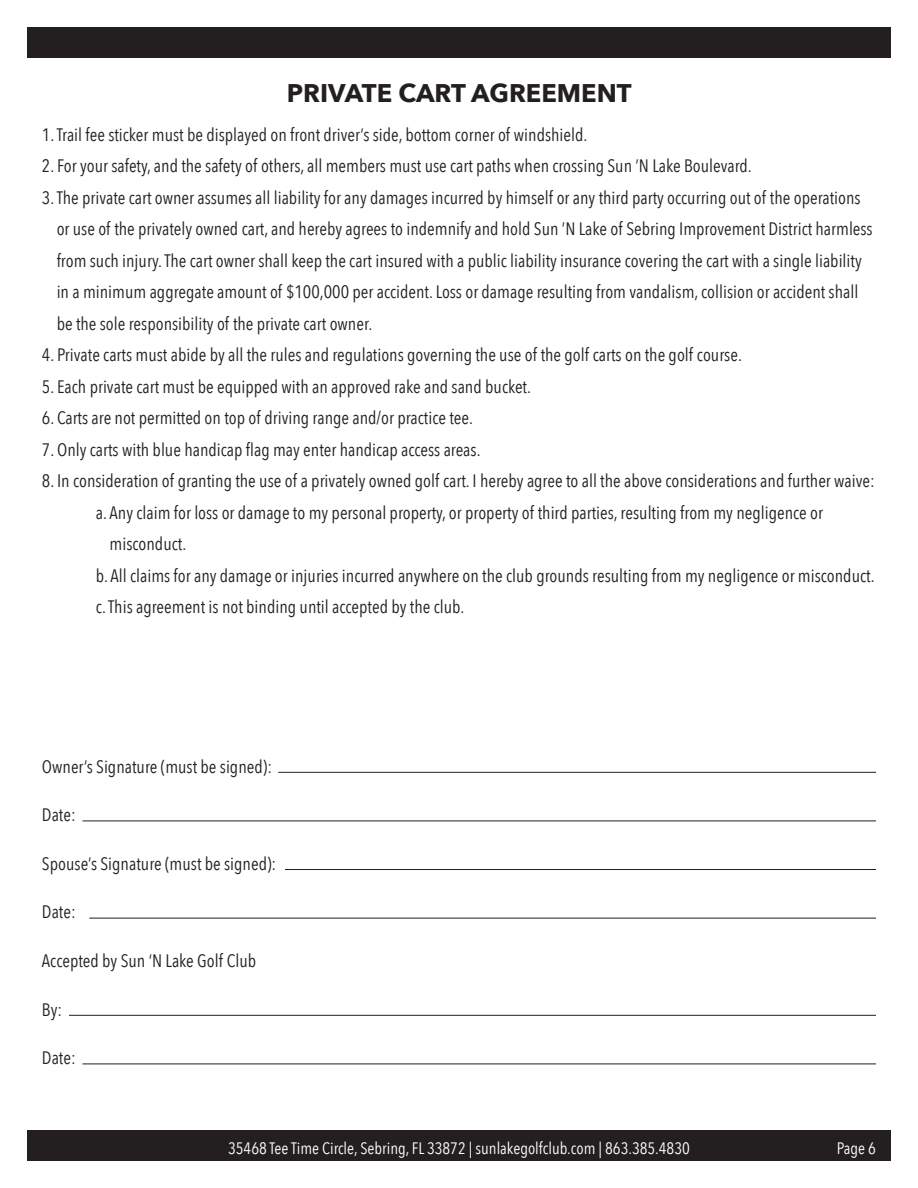
<style>
.page{position:relative;width:918px;height:1188px;background:#fff}
.page>*{position:absolute;margin:0;border:0;box-sizing:border-box;transform-origin:0 0}
.t1{font:700 25.5px "Avenir Next";color:#231f20}
.t2{font:18px/31.5px "Avenir Next Condensed";color:#231f20}
.t3{font:16.5px "Avenir Next Condensed";color:#fff}
</style>
<div class="page">
<hr style="left:278px;top:772px;width:598px;height:1px;background:#231f20">
<hr style="left:82px;top:821px;width:794px;height:1px;background:#231f20">
<hr style="left:285px;top:869px;width:591px;height:1px;background:#231f20">
<hr style="left:89px;top:918px;width:787px;height:1px;background:#231f20">
<hr style="left:69px;top:1015px;width:807px;height:1px;background:#231f20">
<hr style="left:82px;top:1064px;width:794px;height:1px;background:#231f20">
<div style="left:27px;top:27px;width:864px;height:30px;background:#231f20"></div>
<div style="left:27px;top:1131px;width:864px;height:30px;background:#231f20"></div>
<p class="t1" style="left:287px;top:71px;width:346px">PRIVATE CART AGREEMENT</p>
<p class="t2" style="left:42px;top:118px;width:547px">1. Trail fee sticker must be displayed on front driver’s side, bottom corner of windshield.</p>
<p class="t2" style="left:42px;top:149px;width:711px">2. For your safety, and the safety of others, all members must use cart paths when crossing Sun ’N Lake Boulevard.</p>
<p class="t2" style="left:57px;top:181px;width:818px;text-indent:-15px">3. The private cart owner assumes all liability for any damages incurred by himself or any third party occurring out of the operations or use of the privately owned cart, and hereby agrees to indemnify and hold Sun ’N Lake of Sebring Improvement District harmless from such injury. The cart owner shall keep the cart insured with a public liability insurance covering the cart with a single liability in a minimum aggregate amount of $100,000 per accident. Loss or damage resulting from vandalism, collision or accident shall be the sole responsibility of the private cart owner.</p>
<p class="t2" style="left:42px;top:338px;width:701px">4. Private carts must abide by all the rules and regulations governing the use of the golf carts on the golf course.</p>
<p class="t2" style="left:42px;top:370px;width:491px">5. Each private cart must be equipped with an approved rake and sand bucket.</p>
<p class="t2" style="left:42px;top:401px;width:433px">6. Carts are not permitted on top of driving range and/or practice tee.</p>
<p class="t2" style="left:42px;top:433px;width:440px">7. Only carts with blue handicap flag may enter handicap access areas.</p>
<p class="t2" style="left:42px;top:464px;width:834px">8. In consideration of granting the use of a privately owned golf cart. I hereby agree to all the above considerations and further waive:</p>
<p class="t2" style="left:110px;top:496px;width:715px;text-indent:-14px">a. Any claim for loss or damage to my personal property, or property of third parties, resulting from my negligence or misconduct.</p>
<p class="t2" style="left:96px;top:559px;width:780px">b. All claims for any damage or injuries incurred anywhere on the club grounds resulting from my negligence or misconduct.</p>
<p class="t2" style="left:96px;top:590px;width:370px">c. This agreement is not binding until accepted by the club.</p>
<p class="t2" style="left:42px;top:750px;width:232px">Owner’s Signature (must be signed):</p>
<p class="t2" style="left:42px;top:798px;width:35px">Date:</p>
<p class="t2" style="left:42px;top:847px;width:236px">Spouse’s Signature (must be signed):</p>
<p class="t2" style="left:42px;top:895px;width:35px">Date:</p>
<p class="t2" style="left:42px;top:944px;width:216px">Accepted by Sun ‘N Lake Golf Club</p>
<p class="t2" style="left:42px;top:993px;width:22px">By:</p>
<p class="t2" style="left:42px;top:1041px;width:35px">Date:</p>
<p class="t3" style="left:228px;top:1134px;width:463px">35468 Tee Time Circle, Sebring, FL 33872 | sunlakegolfclub.com | 863.385.4830</p>
<p class="t3" style="left:837px;top:1134px;width:41px">Page 6</p>
</div>
